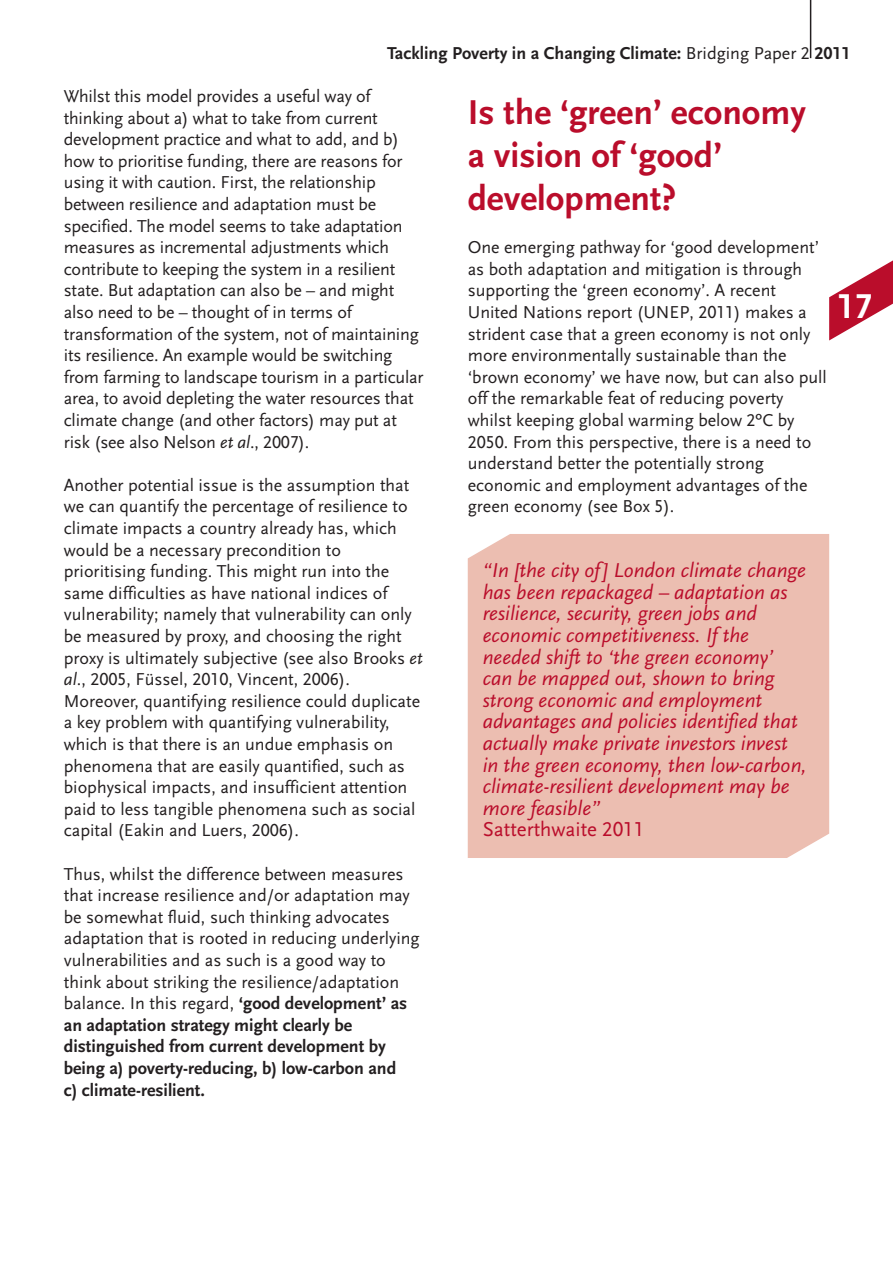
<style>
.page{position:relative;width:893px;height:1263px;background:#fff}
.page>*{position:absolute;margin:0;border:0;box-sizing:border-box;transform-origin:0 0}
.t1{font:700 36px/43.2px "Scala Sans LF";color:#ba0d2b}
.t2{font:700 36px "Scala Sans LF";color:#fff}
.t3{font:italic 21px/21.6px "Scala Sans LF";color:#ba0d2b}
.t4{font:21px "Scala Sans LF";color:#ba0d2b}
.t5{font:18px/21.6px "Scala Sans LF";color:#231f20}
.t6{font:700 18px "Scala Sans LF";color:#231f20}
.s1{font-weight:400}
.s2{font-style:italic}
.s3{font-weight:700}
</style>
<div class="page">
<hr style="left:810px;top:0;width:1px;height:58px;background:#231f20">
<svg style="left:829px;top:260px;width:64px;height:80px"></svg>
<div style="left:468px;top:534px;width:361px;height:324px;background:#ecbeb1"></div>
<p class="t6" style="left:387px;top:44px;width:465px">Tackling Poverty in a Changing Climate: <span class="s1">Bridging Paper 2</span> 2011</p>
<p class="t5" style="left:64px;top:86px;width:361px">Whilst this model provides a useful way of thinking about a) what to take from current development practice and what to add, and b) how to prioritise funding, there are reasons for using it with caution. First, the relationship between resilience and adaptation must be specified. The model seems to take adaptation measures as incremental adjustments which contribute to keeping the system in a resilient state. But adaptation can also be – and might also need to be – thought of in terms of transformation of the system, not of maintaining its resilience. An example would be switching from farming to landscape tourism in a particular area, to avoid depleting the water resources that climate change (and other factors) may put at risk (see also Nelson <span class="s2">et al</span>., 2007).</p>
<p class="t5" style="left:64px;top:475px;width:361px">Another potential issue is the assumption that we can quantify the percentage of resilience to climate impacts a country already has, which would be a necessary precondition to prioritising funding. This might run into the same difficulties as have national indices of vulnerability; namely that vulnerability can only be measured by proxy, and choosing the right proxy is ultimately subjective (see also Brooks <span class="s2">et al</span>., 2005, Füssel, 2010, Vincent, 2006).<br>Moreover, quantifying resilience could duplicate a key problem with quantifying vulnerability, which is that there is an undue emphasis on phenomena that are easily quantified, such as biophysical impacts, and insufficient attention paid to less tangible phenomena such as social capital (Eakin and Luers, 2006).</p>
<p class="t5" style="left:64px;top:863px;width:357px">Thus, whilst the difference between measures that increase resilience and/or adaptation may be somewhat fluid, such thinking advocates adaptation that is rooted in reducing underlying vulnerabilities and as such is a good way to think about striking the resilience/adaptation balance. In this regard, <span class="s3">‘good development’ as an adaptation strategy might clearly be distinguished from current development by being a) poverty-reducing, b) low-carbon and<br>c) climate-resilient.</span></p>
<h1 class="t1" style="left:468px;top:92px;width:340px">Is the ‘green’ economy a vision of ‘good’ development?</h1>
<p class="t5" style="left:468px;top:237px;width:361px">One emerging pathway for ‘good development’ as both adaptation and mitigation is through supporting the ‘green economy’. A recent United Nations report (UNEP, 2011) makes a strident case that a green economy is not only more environmentally sustainable than the ‘brown economy’ we have now, but can also pull off the remarkable feat of reducing poverty whilst keeping global warming below 2ºC by 2050. From this perspective, there is a need to understand better the potentially strong economic and employment advantages of the green economy (see Box 5).</p>
<h1 class="t2" style="left:837px;top:289px;width:37px">17</h1>
<p class="t3" style="left:483px;top:560px;width:325px">“In [the city of ] London climate change has been repackaged – adaptation as resilience, security, green jobs and economic competitiveness. If the needed shift to ‘the green economy’ can be mapped out, shown to bring strong economic and employment advantages and policies identified that actually make private investors invest in the green economy, then low-carbon, climate-resilient development may be more feasible”</p>
<p class="t4" style="left:483px;top:819px;width:163px">Satterthwaite 2011</p>
</div>
